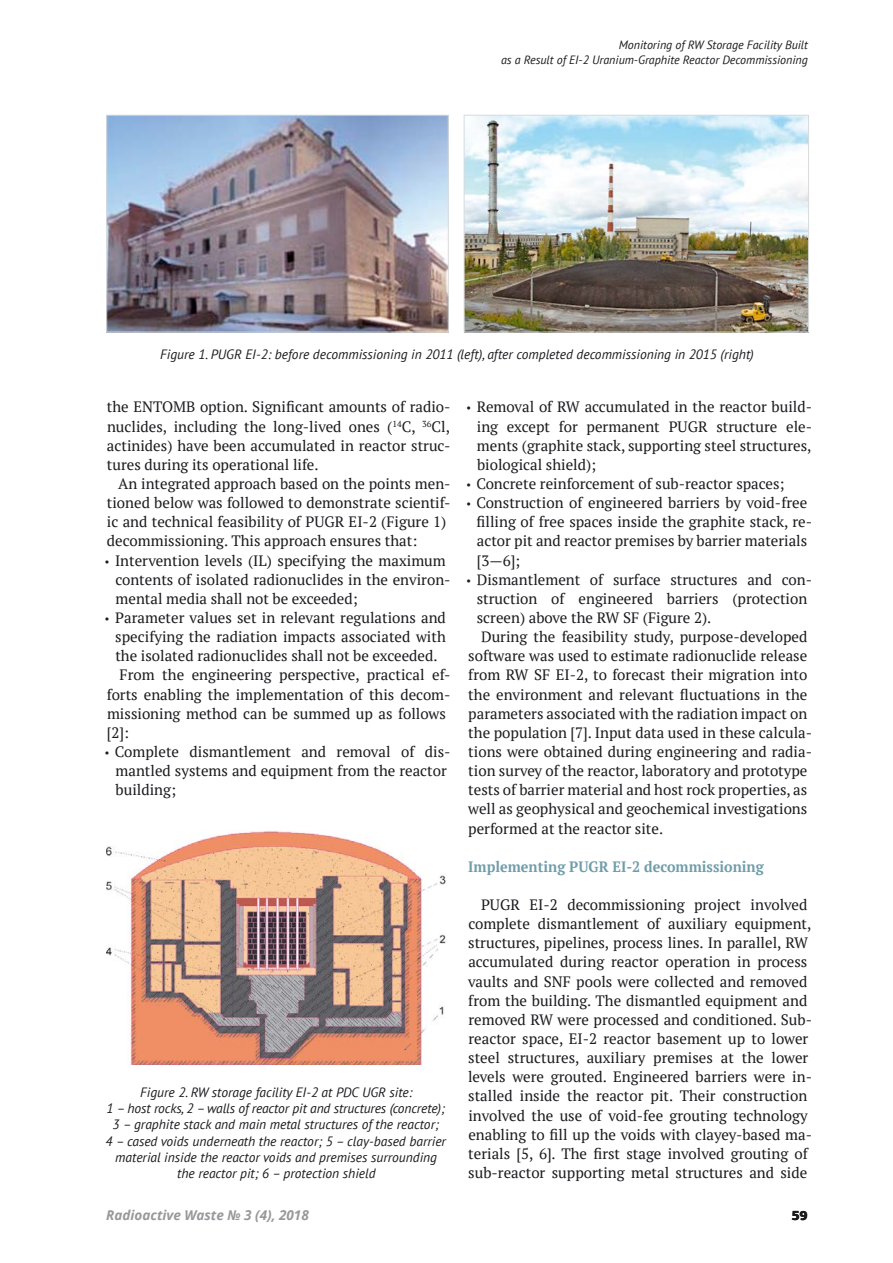
<style>
.page{position:relative;width:893px;height:1263px;background:#fff}
.page>*{position:absolute;margin:0;border:0;box-sizing:border-box;transform-origin:0 0}
.t1{font:15px/19.2px "PT Serif";color:#1b1b1f}
.t2{font:700 15px "PT Serif";color:#709da9;scale:.95 1}
.t3{font:italic 13.5px/16.2px "PT Sans";color:#1b1b1f;text-align:center}
.t4{font:italic 700 13.5px "Noto Sans";color:#98989c}
.t5{font:900 13.5px "PF Agora Sans Pro";color:#1b1b1f}
.t6{font:italic 12px/14.4px "PT Sans";color:#1b1b1f;text-align:right}
.s1{font-family:"PF Agora Sans Pro";font-size:14.25px}
</style>
<div class="page">
<img style="left:108px;top:117px;width:339px;height:213px">
<div style="left:106px;top:115px;width:343px;height:217px;border:1px solid #d8dbdc"></div>
<img style="left:466px;top:117px;width:341px;height:213px">
<div style="left:464px;top:115px;width:345px;height:217px;border:1px solid #d8dbdc"></div>
<img style="left:106px;top:831px;width:340px;height:233px">
<p class="t6" style="left:501px;top:38px;width:308px">Monitoring of RW Storage Facility Built<br>as a Result of EI-2 Uranium-Graphite Reactor Decommissioning</p>
<p class="t3" style="left:160px;top:345px;width:595px">Figure 1. PUGR EI-2: before decommissioning in 2011 (left), after completed decommissioning in 2015 (right)</p>
<p class="t1" style="left:107px;top:397px;width:345px;text-align:justify">the ENTOMB option. Significant amounts of radio&shy;nuclides, including the long-lived ones (<sup>14</sup>С, <sup>36</sup>Cl, actinides) have been accumulated in reactor struc&shy;tures during its operational life.</p>
<p class="t1" style="left:107px;top:474px;width:345px;text-indent:11px">An integrated approach based on the points men&shy;tioned below was followed to demonstrate scientif&shy;ic and technical feasibility of PUGR EI-2 (Figure 1) decommissioning. This approach ensures that:</p>
<p class="t1" style="left:115px;top:550px;width:337px;text-indent:-10px"><span class="s1">•</span> Intervention levels (IL) specifying the maximum contents of isolated radionuclides in the environ&shy;mental media shall not be exceeded;</p>
<p class="t1" style="left:105px;top:608px;width:342px"><span class="s1">•</span> Parameter values set in relevant regulations and</p>
<p class="t1" style="left:115px;top:627px;width:332px">specifying the radiation impacts associated with</p>
<p class="t1" style="left:115px;top:646px;width:324px">the isolated radionuclides shall not be exceeded.</p>
<p class="t1" style="left:120px;top:665px;width:333px">From the engineering perspective, practical ef-</p>
<p class="t1" style="left:107px;top:684px;width:345px">forts enabling the implementation of this decom-</p>
<p class="t1" style="left:107px;top:704px;width:340px">missioning method can be summed up as follows</p>
<p class="t1" style="left:107px;top:723px;width:24px">[2]:</p>
<p class="t1" style="left:116px;top:742px;width:337px;text-indent:-11px"><span class="s1">•</span> Complete dismantlement and removal of dis&shy;mantled systems and equipment from the reactor building;</p>
<p class="t3" style="left:106px;top:1084px;width:342px">Figure 2. RW storage facility EI-2 at PDC UGR site:<br>1 – host rocks, 2 – walls of reactor pit and structures (concrete); 3 – graphite stack and main metal structures of the reactor;<br>4 – cased voids underneath the reactor; 5 – clay-based barrier material inside the reactor voids and premises surrounding the reactor pit; 6 – protection shield</p>
<p class="t1" style="left:477px;top:397px;width:337px;text-align:justify;text-indent:-10px"><span class="s1">•</span> Removal of RW accumulated in the reactor build&shy;ing except for permanent PUGR structure ele&shy;ments (graphite stack, supporting steel structures, biological shield);</p>
<p class="t1" style="left:466px;top:474px;width:320px"><span class="s1">•</span> Concrete reinforcement of sub-reactor spaces;</p>
<p class="t1" style="left:477px;top:493px;width:337px;text-indent:-10px"><span class="s1">•</span> Construction of engineered barriers by void-free filling of free spaces inside the graphite stack, re&shy;actor pit and reactor premises by barrier materials [3—6];</p>
<p class="t1" style="left:466px;top:570px;width:347px"><span class="s1">•</span> Dismantlement of surface structures and con-</p>
<p class="t1" style="left:477px;top:589px;width:332px">struction of engineered barriers (protection</p>
<p class="t1" style="left:477px;top:608px;width:236px">screen) above the RW SF (Figure 2).</p>
<p class="t1" style="left:481px;top:627px;width:328px">During the feasibility study, purpose-developed</p>
<p class="t1" style="left:468px;top:646px;width:341px">software was used to estimate radionuclide release</p>
<p class="t1" style="left:468px;top:665px;width:341px">from RW SF EI-2, to forecast their migration into</p>
<p class="t1" style="left:468px;top:684px;width:341px">the environment and relevant fluctuations in the</p>
<p class="t1" style="left:468px;top:704px;width:341px">parameters associated with the radiation impact on</p>
<p class="t1" style="left:468px;top:723px;width:345px">the population [7]. Input data used in these calcula-</p>
<p class="t1" style="left:468px;top:742px;width:345px">tions were obtained during engineering and radia-</p>
<p class="t1" style="left:468px;top:761px;width:341px">tion survey of the reactor, laboratory and prototype</p>
<p class="t1" style="left:468px;top:780px;width:341px">tests of barrier material and host rock properties, as</p>
<p class="t1" style="left:468px;top:799px;width:341px">well as geophysical and geochemical investigations</p>
<p class="t1" style="left:468px;top:818px;width:196px">performed at the reactor site.</p>
<p class="t2" style="left:468px;top:856px;width:313px">Implementing PUGR EI-2 decommissioning</p>
<p class="t1" style="left:468px;top:895px;width:346px;text-align:center">PUGR EI-2 decommissioning project involved complete dismantlement of auxiliary equipment, structures, pipelines, process lines. In parallel, RW accumulated during reactor operation in process vaults and SNF pools were collected and removed from the building. The dismantled equipment and removed RW were processed and conditioned. Sub&shy;reactor space, EI-2 reactor basement up to lower steel structures, auxiliary premises at the lower levels were grouted. Engineered barriers were in&shy;stalled inside the reactor pit. Their construction involved the use of void-fee grouting technology enabling to fill up the voids with clayey-based ma&shy;terials [5, 6]. The first stage involved grouting of sub-reactor supporting metal structures and side</p>
<p class="t4" style="left:106px;top:1206px;width:204px">Radioactive Waste № 3 (4), 2018</p>
<p class="t5" style="left:791px;top:1207px;width:18px">59</p>
</div>
